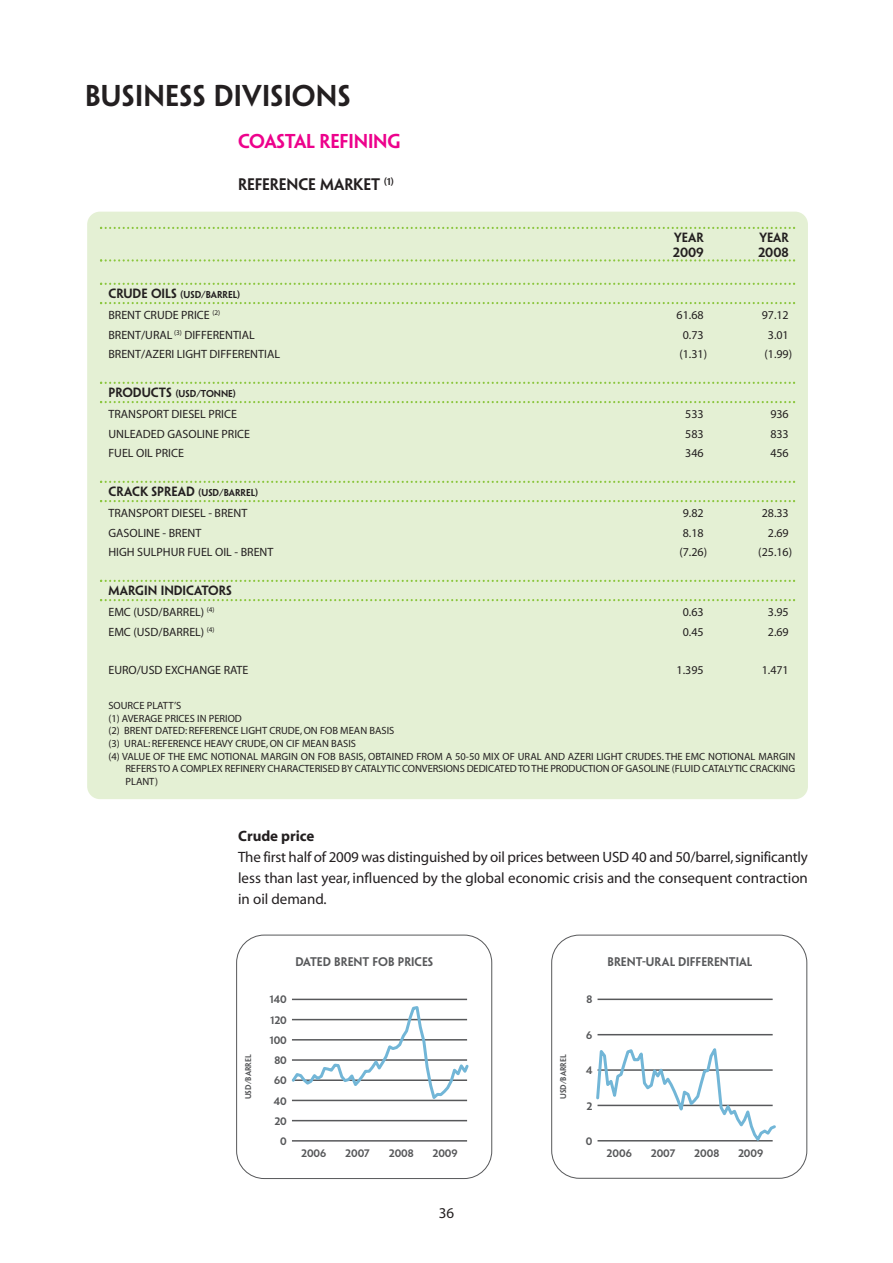
<style>
.page{position:relative;width:893px;height:1263px;background:#fff}
.page>*{position:absolute;margin:0;border:0;box-sizing:border-box;transform-origin:0 0}
.t1{font:27px "Penumbra Semibold Sans";letter-spacing:.01em;color:#231f20}
.t2{font:18px "Penumbra Semibold Sans";letter-spacing:-.01em;color:#ed028c}
.t3{font:15px/21px "Myriad";color:#231f20;text-align:justify}
.t4{font:15px "Penumbra Semibold Sans";letter-spacing:-.01em;color:#231f20}
.t5{font:700 15px "Myriad";color:#231f20}
.t6{font:12px "Myriad";color:#231f20}
.t7{font:12px "Penumbra Semibold Sans";color:#231f20}
.t8{font:11.25px "Penumbra Semibold Sans";color:#57585a}
.t9{font:10.5px "Myriad";color:#231f20}
.t10{font:9.75px "Penumbra Semibold Sans";letter-spacing:-.015em;color:#57585a}
.t11{font:9px "Penumbra Semibold Sans";color:#231f20}
.t12{font:7.5px "Penumbra Semibold Sans";color:#57585a}
.s1{font-size:12px}
</style>
<div class="page">
<div style="left:87px;top:212px;width:721px;height:587px;background:#e4f0d4;border-radius:13px"></div>
<svg style="left:100px;top:227px;width:695px;height:2px"></svg>
<svg style="left:100px;top:259px;width:695px;height:3px"></svg>
<svg style="left:100px;top:283px;width:695px;height:2px"></svg>
<svg style="left:100px;top:302px;width:695px;height:2px"></svg>
<svg style="left:100px;top:382px;width:695px;height:2px"></svg>
<svg style="left:100px;top:401px;width:695px;height:2px"></svg>
<svg style="left:100px;top:481px;width:695px;height:2px"></svg>
<svg style="left:100px;top:500px;width:695px;height:2px"></svg>
<svg style="left:100px;top:580px;width:695px;height:2px"></svg>
<svg style="left:100px;top:599px;width:695px;height:2px"></svg>
<hr style="left:292px;top:1120px;width:175px;height:1px;background:#57585a">
<div style="left:236px;top:935px;width:256px;height:244px;border:1px solid #57585a;border-radius:28px"></div>
<hr style="left:292px;top:999px;width:175px;height:1px;background:#57585a">
<hr style="left:292px;top:1140px;width:175px;height:1px;background:#57585a">
<svg style="left:291px;top:1006px;width:178px;height:96px"></svg>
<div style="left:551px;top:935px;width:256px;height:244px;border:1px solid #57585a;border-radius:28px"></div>
<hr style="left:597px;top:998px;width:176px;height:2px;background:#57585a">
<hr style="left:597px;top:1034px;width:176px;height:1px;background:#57585a">
<svg style="left:596px;top:1048px;width:180px;height:94px"></svg>
<h1 class="t1" style="left:85px;top:81px;width:267px">BUSINESS DIVISIONS</h1>
<h2 class="t2" style="left:238px;top:131px;width:164px">COASTAL REFINING</h2>
<h3 class="t4" style="left:238px;top:176px;width:157px">REFERENCE MARKET <sup>(1)</sup></h3>
<p class="t7" style="left:674px;top:231px;width:31px">YEAR</p>
<p class="t7" style="left:759px;top:231px;width:31px">YEAR</p>
<p class="t7" style="left:673px;top:246px;width:32px">2009</p>
<p class="t7" style="left:758px;top:246px;width:32px">2008</p>
<p class="t11" style="left:108px;top:289px;width:133px"><span class="s1">CRUDE OILS</span> (USD/BARREL)</p>
<p class="t6" style="left:108px;top:311px;width:113px">BRENT CRUDE PRICE <sup>(2)</sup></p>
<p class="t6" style="left:677px;top:311px;width:29px">61.68</p>
<p class="t6" style="left:762px;top:311px;width:29px">97.12</p>
<p class="t6" style="left:108px;top:330px;width:148px">BRENT/URAL <sup>(3)</sup> DIFFERENTIAL</p>
<p class="t6" style="left:683px;top:330px;width:22px">0.73</p>
<p class="t6" style="left:768px;top:330px;width:22px">3.01</p>
<p class="t6" style="left:108px;top:349px;width:173px">BRENT/AZERI LIGHT DIFFERENTIAL</p>
<p class="t6" style="left:679px;top:349px;width:29px">(1.31)</p>
<p class="t6" style="left:764px;top:349px;width:29px">(1.99)</p>
<p class="t11" style="left:108px;top:388px;width:129px"><span class="s1">PRODUCTS</span> (USD/TONNE)</p>
<p class="t6" style="left:108px;top:410px;width:130px">TRANSPORT DIESEL PRICE</p>
<p class="t6" style="left:685px;top:410px;width:20px">533</p>
<p class="t6" style="left:770px;top:410px;width:20px">936</p>
<p class="t6" style="left:108px;top:429px;width:143px">UNLEADED GASOLINE PRICE</p>
<p class="t6" style="left:685px;top:429px;width:20px">583</p>
<p class="t6" style="left:770px;top:429px;width:20px">833</p>
<p class="t6" style="left:108px;top:448px;width:77px">FUEL OIL PRICE</p>
<p class="t6" style="left:685px;top:448px;width:20px">346</p>
<p class="t6" style="left:770px;top:448px;width:20px">456</p>
<p class="t11" style="left:108px;top:487px;width:151px"><span class="s1">CRACK SPREAD</span> (USD/BARREL)</p>
<p class="t6" style="left:108px;top:509px;width:140px">TRANSPORT DIESEL - BRENT</p>
<p class="t6" style="left:683px;top:509px;width:22px">9.82</p>
<p class="t6" style="left:762px;top:509px;width:29px">28.33</p>
<p class="t6" style="left:108px;top:528px;width:95px">GASOLINE - BRENT</p>
<p class="t6" style="left:683px;top:528px;width:22px">8.18</p>
<p class="t6" style="left:768px;top:528px;width:22px">2.69</p>
<p class="t6" style="left:108px;top:547px;width:167px">HIGH SULPHUR FUEL OIL - BRENT</p>
<p class="t6" style="left:679px;top:547px;width:29px">(7.26)</p>
<p class="t6" style="left:758px;top:547px;width:35px">(25.16)</p>
<p class="t7" style="left:108px;top:584px;width:125px">MARGIN INDICATORS</p>
<p class="t6" style="left:108px;top:608px;width:108px">EMC (USD/BARREL) <sup>(4)</sup></p>
<p class="t6" style="left:683px;top:608px;width:22px">0.63</p>
<p class="t6" style="left:768px;top:608px;width:22px">3.95</p>
<p class="t6" style="left:108px;top:627px;width:108px">EMC (USD/BARREL) <sup>(4)</sup></p>
<p class="t6" style="left:683px;top:627px;width:22px">0.45</p>
<p class="t6" style="left:768px;top:627px;width:22px">2.69</p>
<p class="t6" style="left:108px;top:666px;width:142px">EURO/USD EXCHANGE RATE</p>
<p class="t6" style="left:677px;top:666px;width:29px">1.395</p>
<p class="t6" style="left:762px;top:666px;width:29px">1.471</p>
<p class="t9" style="left:108px;top:702px;width:75px">SOURCE PLATT’S</p>
<p class="t9" style="left:108px;top:714px;width:135px">(1) AVERAGE PRICES IN PERIOD</p>
<p class="t9" style="left:108px;top:727px;width:287px">(2) BRENT DATED: REFERENCE LIGHT CRUDE, ON FOB MEAN BASIS</p>
<p class="t9" style="left:108px;top:739px;width:249px">(3) URAL: REFERENCE HEAVY CRUDE, ON CIF MEAN BASIS</p>
<p class="t9" style="left:108px;top:752px;width:688px">(4) VALUE OF THE EMC NOTIONAL MARGIN ON FOB BASIS, OBTAINED FROM A 50-50 MIX OF URAL AND AZERI LIGHT CRUDES. THE EMC NOTIONAL MARGIN</p>
<p class="t9" style="left:125px;top:765px;width:671px">REFERS TO A COMPLEX REFINERY CHARACTERISED BY CATALYTIC CONVERSIONS DEDICATED TO THE PRODUCTION OF GASOLINE (FLUID CATALYTIC CRACKING</p>
<p class="t9" style="left:125px;top:777px;width:34px">PLANT)</p>
<h3 class="t5" style="left:238px;top:830px;width:78px">Crude price</h3>
<h3 class="t3" style="left:238px;top:848px;width:571px">The first half of 2009 was distinguished by oil prices between USD 40 and 50/barrel,significantly less than last year, influenced by the global economic crisis and the consequent contraction in oil demand.</h3>
<p class="t12" style="left:244px;top:1099px;width:46px;rotate:-90deg">USD/BARREL</p>
<p class="t8" style="left:295px;top:955px;width:139px">DATED BRENT FOB PRICES</p>
<p class="t10" style="left:270px;top:994px;width:18px">140</p>
<p class="t10" style="left:271px;top:1014px;width:18px">120</p>
<p class="t10" style="left:270px;top:1035px;width:19px">100</p>
<p class="t10" style="left:274px;top:1055px;width:14px">80</p>
<p class="t10" style="left:274px;top:1075px;width:14px">60</p>
<p class="t10" style="left:274px;top:1095px;width:14px">40</p>
<p class="t10" style="left:275px;top:1116px;width:14px">20</p>
<p class="t10" style="left:280px;top:1136px;width:8px">0</p>
<p class="t10" style="left:301px;top:1148px;width:26px">2006</p>
<p class="t10" style="left:345px;top:1148px;width:26px">2007</p>
<p class="t10" style="left:389px;top:1148px;width:26px">2008</p>
<p class="t10" style="left:433px;top:1148px;width:26px">2009</p>
<h3 class="t3" style="left:439px;top:1204px;width:17px">36</h3>
<p class="t12" style="left:559px;top:1099px;width:46px;rotate:-90deg">USD/BARREL</p>
<p class="t10" style="left:587px;top:994px;width:7px">8</p>
<p class="t10" style="left:586px;top:1029px;width:8px">6</p>
<p class="t10" style="left:586px;top:1065px;width:8px">4</p>
<p class="t10" style="left:587px;top:1100px;width:7px">2</p>
<p class="t10" style="left:586px;top:1136px;width:8px">0</p>
<p class="t8" style="left:607px;top:955px;width:146px">BRENT-URAL DIFFERENTIAL</p>
<p class="t10" style="left:607px;top:1148px;width:26px">2006</p>
<p class="t10" style="left:651px;top:1148px;width:26px">2007</p>
<p class="t10" style="left:695px;top:1148px;width:26px">2008</p>
<p class="t10" style="left:738px;top:1148px;width:26px">2009</p>
</div>
